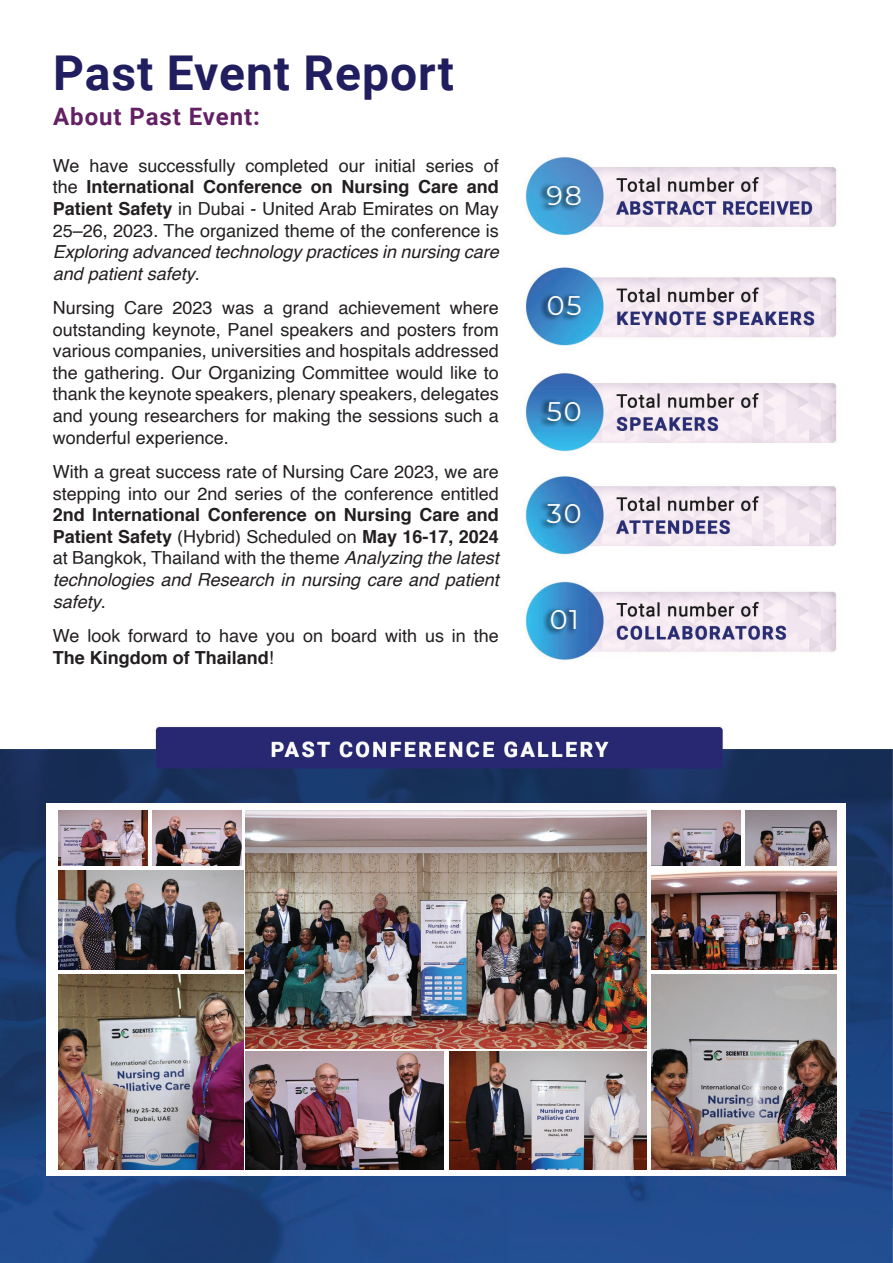
<style>
.page{position:relative;width:893px;height:1263px;background:#fff}
.page>*{position:absolute;margin:0;border:0;box-sizing:border-box;transform-origin:0 0}
.t1{font:700 48px "Roboto";letter-spacing:.02em;color:#211e5f}
.t2{font:27px "Montserrat";letter-spacing:.06em;color:#fff}
.t3{font:700 24px "Roboto";letter-spacing:.04em;color:#632064}
.t4{font:18px/21.6px "Helvetica";color:#231f20;text-align:justify}
.t5{font:italic 18px/21.6px "Helvetica";color:#231f20}
.s1{font-weight:700}
.s2{font-style:normal}
.s3{font-weight:700;font-style:normal}
</style>
<div class="page">
<img style="left:0;top:157px;width:893px;height:1106px">
<img style="left:539px;top:183px;width:42px;height:28px">
<img style="left:540px;top:293px;width:41px;height:29px">
<img style="left:539px;top:398px;width:42px;height:29px">
<img style="left:539px;top:501px;width:42px;height:29px">
<img style="left:543px;top:607px;width:33px;height:28px">
<svg style="left:47px;top:804px;width:799px;height:372px"></svg>
<img style="left:58px;top:810px;width:90px;height:55px">
<img style="left:651px;top:810px;width:90px;height:55px">
<img style="left:152px;top:810px;width:90px;height:55px">
<img style="left:58px;top:871px;width:185px;height:98px">
<img style="left:651px;top:871px;width:185px;height:98px">
<img style="left:58px;top:974px;width:185px;height:195px">
<img style="left:651px;top:974px;width:185px;height:195px">
<img style="left:450px;top:1051px;width:197px;height:118px">
<img style="left:246px;top:1051px;width:197px;height:118px">
<img style="left:745px;top:810px;width:91px;height:55px">
<img style="left:246px;top:810px;width:401px;height:238px">
<h1 class="t1" style="left:53px;top:40px;width:402px">Past Event Report</h1>
<h3 class="t3" style="left:53px;top:99px;width:208px">About Past Event:</h3>
<p class="t4" style="left:53px;top:155px;width:448px">We have successfully completed our initial series of the <span class="s1">International Conference on Nursing Care and Patient Safety</span> in Dubai - United Arab Emirates on May 25–26, 2023. The organized theme of the conference is</p>
<p class="t5" style="left:53px;top:241px;width:448px">Exploring advanced technology practices in nursing care and patient safety<span class="s2">.</span></p>
<p class="t4" style="left:53px;top:297px;width:448px">Nursing Care 2023 was a grand achievement where outstanding keynote, Panel speakers and posters from various companies, universities and hospitals addressed the gathering. Our Organizing Committee would like to thank the keynote speakers, plenary speakers, delegates and young researchers for making the sessions such a wonderful experience.</p>
<p class="t4" style="left:53px;top:461px;width:448px">With a great success rate of Nursing Care 2023, we are stepping into our 2nd series of the conference entitled</p>
<p class="t5" style="left:53px;top:504px;width:448px;text-align:justify"><span class="s3">2nd International Conference on Nursing Care and Patient Safety</span> <span class="s2">(Hybrid) Scheduled on</span> <span class="s3">May 16-17, 2024 </span><span class="s2">at Bangkok, Thailand with the theme</span> Analyzing the latest technologies and Research in nursing care and patient safety<span class="s2">.</span></p>
<p class="t4" style="left:53px;top:625px;width:448px">We look forward to have you on board with us in the<br><span class="s1">The Kingdom of Thailand</span>!</p>
<h2 class="t2" style="left:547px;top:176px;width:37px">98</h2>
<h2 class="t2" style="left:547px;top:287px;width:36px">05</h2>
<h2 class="t2" style="left:547px;top:392px;width:36px">50</h2>
<h2 class="t2" style="left:547px;top:495px;width:36px">30</h2>
<h2 class="t2" style="left:550px;top:601px;width:31px">01</h2>
</div>
